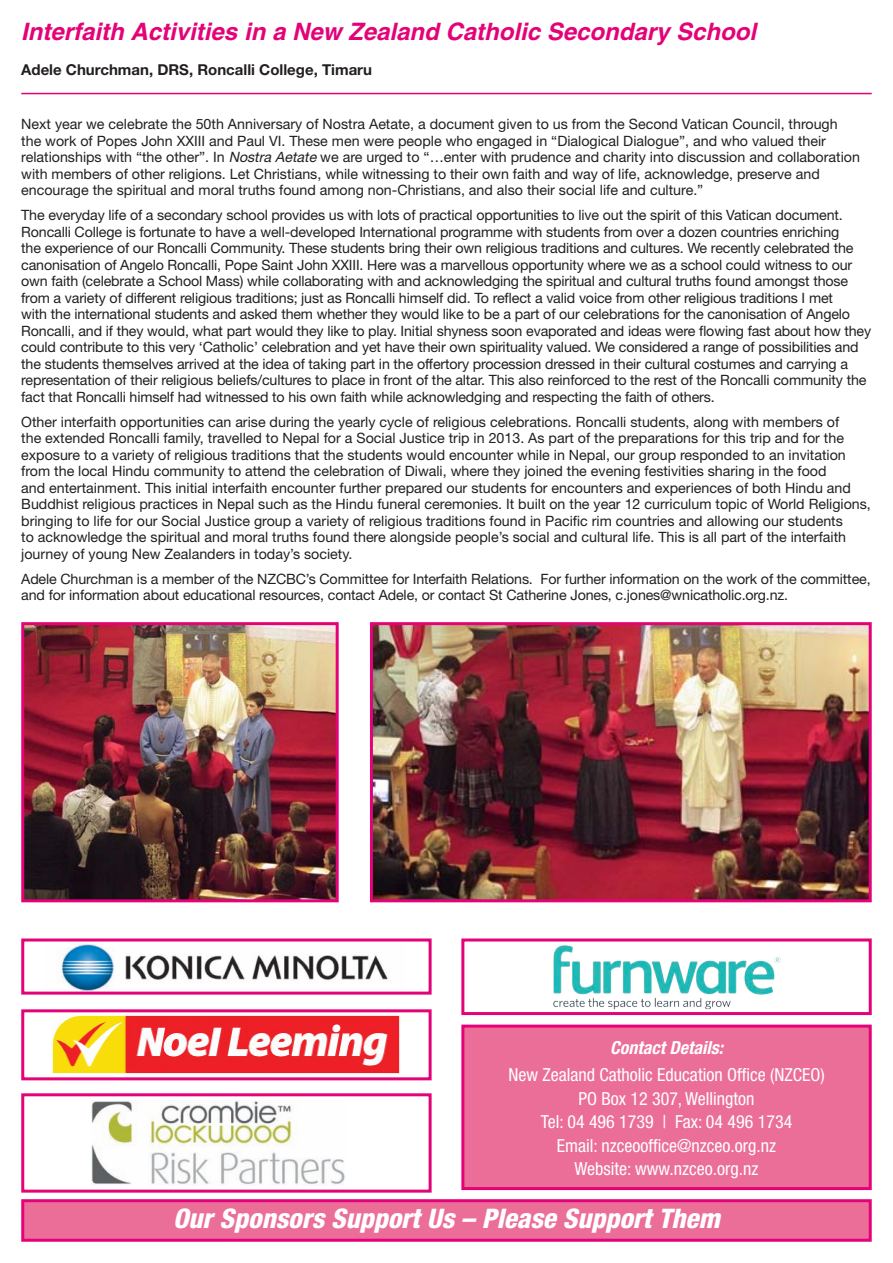
<style>
.page{position:relative;width:893px;height:1263px;background:#fff}
.page>*{position:absolute;margin:0;border:0;box-sizing:border-box;transform-origin:0 0}
.Editorial{font:italic 800 condensed 27px "Helvetica Neue";color:#fff}
.Heading{font:italic 700 24px "Helvetica Maori";color:#e40278}
.t1{font:condensed 18px "Helvetica Neue";color:#fff}
.t2{font:italic 700 condensed 18px "Helvetica Neue";color:#fff}
.Sub_Headings{font:700 15px "Helvetica Neue";color:#231f20}
.Body_Text{font:14.25px/16.5px "Helvetica Neue";letter-spacing:-.01em;color:#231f20}
.s1{font-style:italic}
</style>
<div class="page">
<div style="left:21px;top:1199px;width:851px;height:43px;background:#eb6e99;border:3px solid #e40278"></div>
<img style="left:61px;top:942px;width:327px;height:48px">
<div style="left:21px;top:938px;width:411px;height:56px;border:3px solid #e40278"></div>
<img style="left:91px;top:1100px;width:254px;height:85px">
<div style="left:21px;top:1093px;width:411px;height:99px;border:3px solid #e40278"></div>
<img style="left:52px;top:1015px;width:349px;height:60px">
<div style="left:21px;top:1009px;width:411px;height:71px;border:3px solid #e40278"></div>
<div style="left:463px;top:1026px;width:407px;height:162px;background:#eb6e99"></div>
<div style="left:461px;top:1024px;width:411px;height:166px;border:3px solid #e40278"></div>
<img style="left:553px;top:945px;width:228px;height:65px">
<div style="left:461px;top:938px;width:411px;height:77px;border:3px solid #e40278"></div>
<hr style="left:21px;top:93px;width:851px;height:1px;background:#e40278">
<img style="left:25px;top:626px;width:310px;height:272px">
<div style="left:21px;top:622px;width:318px;height:280px;border:3px solid #e40278"></div>
<img style="left:374px;top:626px;width:494px;height:272px">
<div style="left:370px;top:622px;width:502px;height:280px;border:3px solid #e40278"></div>
<p class="Heading" style="left:21px;top:17px;width:736px">Interfaith Activities in a New Zealand Catholic Secondary School</p>
<p class="Sub_Headings" style="left:21px;top:60px;width:352px">Adele Churchman, DRS, Roncalli College, Timaru</p>
<p class="Body_Text" style="left:21px;top:115px;width:840px">Next year we celebrate the 50th Anniversary of Nostra Aetate, a document given to us from the Second Vatican Council, through the work of Popes John XXIII and Paul VI. These men were people who engaged in “Dialogical Dialogue”, and who valued their relationships with “the other”. In <span class="s1">Nostra Aetate</span> we are urged to “…enter with prudence and charity into discussion and collaboration with members of other religions. Let Christians, while witnessing to their own faith and way of life, acknowledge, preserve and encourage the spiritual and moral truths found among non-Christians, and also their social life and culture.”</p>
<p class="Body_Text" style="left:21px;top:206px;width:851px">The everyday life of a secondary school provides us with lots of practical opportunities to live out the spirit of this Vatican document.<br>Roncalli College is fortunate to have a well-developed International programme with students from over a dozen countries enriching<br>the experience of our Roncalli Community. These students bring their own religious traditions and cultures. We recently celebrated the canonisation of Angelo Roncalli, Pope Saint John XXIII. Here was a marvellous opportunity where we as a school could witness to our own faith (celebrate a School Mass) while collaborating with and acknowledging the spiritual and cultural truths found amongst those from a variety of different religious traditions; just as Roncalli himself did. To reflect a valid voice from other religious traditions I met<br>with the international students and asked them whether they would like to be a part of our celebrations for the canonisation of Angelo Roncalli, and if they would, what part would they like to play. Initial shyness soon evaporated and ideas were flowing fast about how they could contribute to this very ‘Catholic’ celebration and yet have their own spirituality valued. We considered a range of possibilities and the students themselves arrived at the idea of taking part in the offertory procession dressed in their cultural costumes and carrying a representation of their religious beliefs/cultures to place in front of the altar. This also reinforced to the rest of the Roncalli community the fact that Roncalli himself had witnessed to his own faith while acknowledging and respecting the faith of others.</p>
<p class="Body_Text" style="left:21px;top:413px;width:851px">Other interfaith opportunities can arise during the yearly cycle of religious celebrations. Roncalli students, along with members of<br>the extended Roncalli family, travelled to Nepal for a Social Justice trip in 2013. As part of the preparations for this trip and for the exposure to a variety of religious traditions that the students would encounter while in Nepal, our group responded to an invitation from the local Hindu community to attend the celebration of Diwali, where they joined the evening festivities sharing in the food<br>and entertainment. This initial interfaith encounter further prepared our students for encounters and experiences of both Hindu and Buddhist religious practices in Nepal such as the Hindu funeral ceremonies. It built on the year 12 curriculum topic of World Religions, bringing to life for our Social Justice group a variety of religious traditions found in Pacific rim countries and allowing our students<br>to acknowledge the spiritual and moral truths found there alongside people’s social and cultural life. This is all part of the interfaith journey of young New Zealanders in today’s society.</p>
<p class="Body_Text" style="left:21px;top:570px;width:851px">Adele Churchman is a member of the NZCBC’s Committee for Interfaith Relations. For further information on the work of the committee, and for information about educational resources, contact Adele, or contact St Catherine Jones, c.jones@wnicatholic.org.nz.</p>
<p class="t2" style="left:610px;top:1036px;width:114px">Contact Details:</p>
<p class="t1" style="left:508px;top:1064px;width:318px">New Zealand Catholic Education Office (NZCEO)</p>
<p class="t1" style="left:578px;top:1088px;width:178px">PO Box 12 307, Wellington</p>
<p class="t1" style="left:541px;top:1111px;width:253px">Tel: 04 496 1739 | Fax: 04 496 1734</p>
<p class="t1" style="left:557px;top:1135px;width:221px">Email: nzceooffice@nzceo.org.nz</p>
<p class="t1" style="left:575px;top:1158px;width:185px">Website: www.nzceo.org.nz</p>
<p class="Editorial" style="left:173px;top:1202px;width:548px">Our Sponsors Support Us – Please Support Them</p>
</div>
